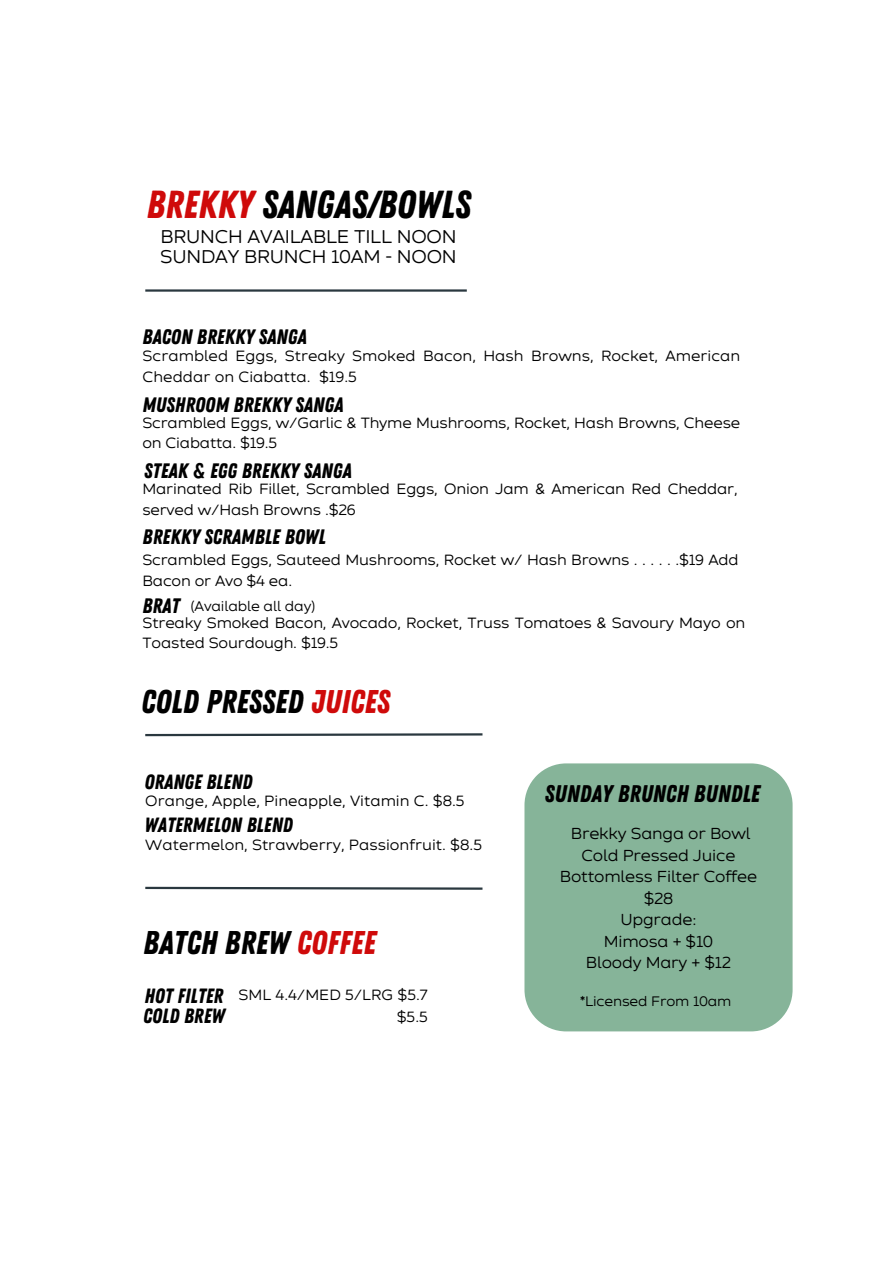
<style>
.page{position:relative;width:894px;height:1264px;background:#fff}
.page>*{position:absolute;margin:0;border:0;box-sizing:border-box;transform-origin:0 0}
.t1{font:39px "Zing Rust Base";color:#000}
.t2{font:32.85px "Zing Rust Base";color:#000}
.t3{font:24px "Zing Rust Base";color:#000}
.t4{font:20.85px "Zing Rust Base";color:#000}
.t5{font:20.55px "Zing Rust Base";color:#000}
.t6{font:18.3px "Zing Sans Rust R Base";letter-spacing:-.015em;color:#000}
.t7{font:15.9px "Zing Sans Rust R Base";letter-spacing:-.015em;color:#000}
.t8{font:14.85px/20.7px "Zing Sans Rust R Base";letter-spacing:-.015em;color:#000}
.t9{font:13.95px "Zing Sans Rust R Base";letter-spacing:-.015em;color:#000}
.t10{font:13.8px "Zing Sans Rust R Base";letter-spacing:-.015em;color:#000}
.s1{color:#cf0a0a}
</style>
<div class="page">
<hr style="left:145px;top:289px;width:321px;height:3px;background:#2a383f">
<svg style="left:145px;top:733px;width:338px;height:4px"></svg>
<svg style="left:145px;top:886px;width:338px;height:4px"></svg>
<div style="left:524px;top:763px;width:268px;height:268px;background:#86b499"></div>
<p class="t1" style="left:146px;top:181px;width:325px"><span class="s1">BREKKY</span> SANGAS/BOWLS</p>
<p class="t6" style="left:160px;top:229px;width:298px">BRUNCH AVAILABLE TILL NOON</p>
<p class="t6" style="left:160px;top:249px;width:298px">SUNDAY BRUNCH 10AM - NOON</p>
<h6 class="t4" style="left:142px;top:325px;width:166px">BACON BREKKY SANGA</h6>
<h1 class="t8" style="left:143px;top:347px;width:599px">Scrambled Eggs, Streaky Smoked Bacon, Hash Browns, Rocket, American<br>Cheddar on Ciabatta. $19.5</h1>
<h5 class="t4" style="left:142px;top:392px;width:202px">MUSHROOM BREKKY SANGA</h5>
<p class="t8" style="left:142px;top:413px;width:599px">Scrambled Eggs, w/Garlic &amp; Thyme Mushrooms, Rocket, Hash Browns, Cheese on Ciabatta. $19.5</p>
<h5 class="t4" style="left:144px;top:458px;width:209px">STEAK &amp; EGG BREKKY SANGA</h5>
<h2 class="t8" style="left:142px;top:479px;width:596px">Marinated Rib Fillet, Scrambled Eggs, Onion Jam &amp; American Red Cheddar, served w/Hash Browns .$26</h2>
<h5 class="t4" style="left:143px;top:525px;width:185px">BREKKY SCRAMBLE BOWL</h5>
<h6 class="t8" style="left:142px;top:551px;width:597px">Scrambled Eggs, Sauteed Mushrooms, Rocket w/ Hash Browns . . . . . .$19 Add<br>Bacon or Avo $4 ea.</h6>
<h4 class="t4" style="left:142px;top:593px;width:39px">BRAT</h4>
<h5 class="t9" style="left:191px;top:600px;width:126px">(Available all day)</h5>
<p class="t8" style="left:143px;top:613px;width:604px">Streaky Smoked Bacon, Avocado, Rocket, Truss Tomatoes &amp; Savoury Mayo on<br>Toasted Sourdough. $19.5</p>
<h5 class="t2" style="left:141px;top:682px;width:250px">COLD PRESSED <span class="s1">JUICES</span></h5>
<h5 class="t5" style="left:144px;top:770px;width:109px">ORANGE BLEND</h5>
<p class="t5" style="left:144px;top:812px;width:150px">WATERMELON BLEND</p>
<h5 class="t8" style="left:145px;top:791px;width:321px">Orange, Apple, Pineapple, Vitamin C. $8.5</h5>
<p class="t8" style="left:145px;top:835px;width:338px">Watermelon, Strawberry, Passionfruit. $8.5</p>
<p class="t2" style="left:143px;top:923px;width:234px">BATCH BREW <span class="s1">COFFEE</span></p>
<h4 class="t5" style="left:144px;top:983px;width:80px">HOT FILTER</h4>
<p class="t8" style="left:238px;top:985px;width:191px">SML 4.4/MED 5/LRG $5.7</p>
<p class="t5" style="left:143px;top:1004px;width:83px">COLD BREW</p>
<h2 class="t8" style="left:396px;top:1007px;width:33px">$5.5</h2>
<p class="t3" style="left:544px;top:779px;width:216px">SUNDAY BRUNCH BUNDLE</p>
<h3 class="t7" style="left:570px;top:827px;width:181px">Brekky Sanga or Bowl</h3>
<p class="t7" style="left:581px;top:848px;width:155px">Cold Pressed Juice</p>
<p class="t7" style="left:559px;top:870px;width:199px">Bottomless Filter Coffee</p>
<p class="t7" style="left:643px;top:891px;width:31px">$28</p>
<p class="t7" style="left:620px;top:913px;width:78px">Upgrade:</p>
<p class="t7" style="left:603px;top:934px;width:111px">Mimosa + $10</p>
<p class="t7" style="left:585px;top:956px;width:147px">Bloody Mary + $12</p>
<p class="t10" style="left:580px;top:995px;width:153px">*Licensed From 10am</p>
</div>
